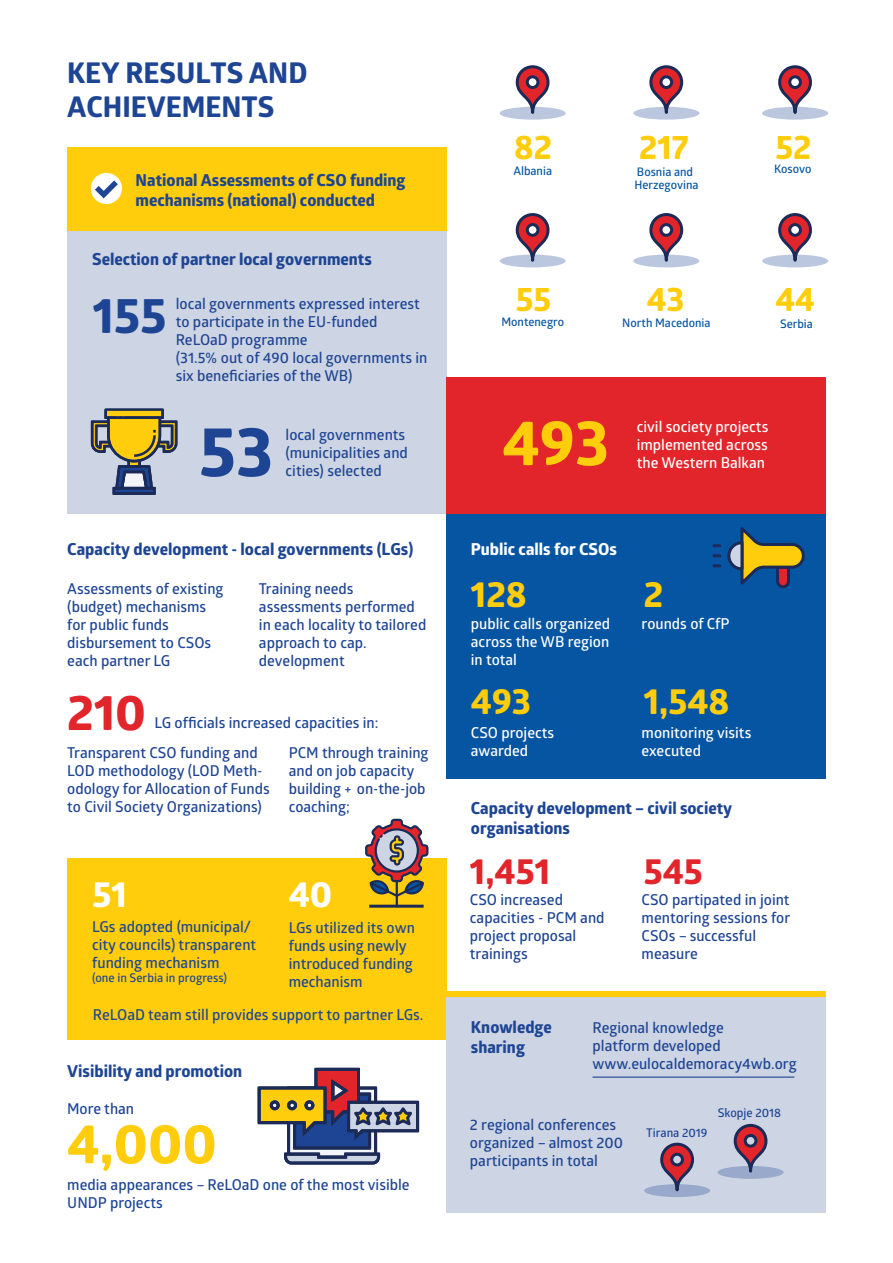
<style>
.page{position:relative;width:893px;height:1263px;background:#fff}
.page>*{position:absolute;margin:0;border:0;box-sizing:border-box;transform-origin:0 0}
.t1{font:700 69.75px "Globerx";color:#1e4593}
.t2{font:700 63.75px "Globerx";color:#ffcd0b}
.t3{font:700 55.2px "Globerx";color:#ffcd0b}
.t4{font:700 49.5px "Globerx";color:#1e4593}
.t5{font:700 49.5px "Globerx";color:#e1252b}
.t6{font:700 36px "Globerx";color:#ffcd0b}
.t7{font:700 36px "Globerx";color:#e1252b}
.t8{font:700 36px "Globerx";color:#fff}
.t9{font:700 33.6px "Globerx";color:#ffcd0b}
.t10{font:700 28.65px/34.3px "Globerx";color:#1e4593}
.t11{font:700 16.5px/19.8px "Globerx";color:#1e4593}
.t12{font:700 16.5px "Globerx";color:#fff}
.t13{font:15px/18px "Glober Semi Bold Free";color:#1e4593}
.t14{font:15px/18px "Glober Semi Bold Free";color:#fff}
.t15{font:12px "Glober Semi Bold Free";color:#1e4593}
.t16{font:11.7px/13.2px "Glober Semi Bold Free";color:#0655a2}
.s1{font-family:"Glober";font-weight:600}
</style>
<div class="page">
<div style="left:67px;top:147px;width:379px;height:84px;background:#ffcd0b"></div>
<div style="left:91px;top:173px;width:31px;height:31px;background:#fff;border-radius:50%"></div>
<svg style="left:95px;top:180px;width:23px;height:18px"></svg>
<div style="left:67px;top:858px;width:379px;height:181px;background:#ffcd0b"></div>
<div style="left:446px;top:513px;width:380px;height:266px;background:#0655a2"></div>
<div style="left:446px;top:991px;width:380px;height:221px;background:#cdd4e3"></div>
<div style="left:67px;top:231px;width:379px;height:282px;background:#cdd4e3"></div>
<div style="left:446px;top:991px;width:380px;height:5px;background:#ffcd0b"></div>
<hr style="left:592px;top:1076px;width:202px;height:2px;background:#1e4593">
<div style="left:644px;top:1184px;width:66px;height:13px;background:#98a9cb;border-radius:50%"></div>
<div style="left:717px;top:1166px;width:67px;height:13px;background:#98a9cb;border-radius:50%"></div>
<svg style="left:662px;top:1144px;width:30px;height:46px"></svg>
<div style="left:660px;top:1143px;width:34px;height:48px;border:3px solid #1b2a56;border-radius:15px"></div>
<div style="left:672px;top:1154px;width:10px;height:11px;background:#cdd4e3;border-radius:50%"></div>
<div style="left:670px;top:1153px;width:14px;height:13px;border:3px solid #1b2a56;border-radius:50%"></div>
<svg style="left:735px;top:1125px;width:31px;height:46px"></svg>
<div style="left:734px;top:1124px;width:33px;height:48px;border:3px solid #1b2a56;border-radius:15px"></div>
<div style="left:745px;top:1135px;width:11px;height:11px;background:#cdd4e3;border-radius:50%"></div>
<div style="left:744px;top:1134px;width:13px;height:14px;border:3px solid #1b2a56;border-radius:50%"></div>
<svg style="left:90px;top:408px;width:88px;height:87px"></svg>
<div style="left:446px;top:377px;width:380px;height:136px;background:#e1252b"></div>
<svg style="left:257px;top:1067px;width:163px;height:98px"></svg>
<svg style="left:365px;top:819px;width:63px;height:86px"></svg>
<hr style="left:369px;top:905px;width:55px;height:3px;background:#1b2a56">
<svg style="left:727px;top:527px;width:78px;height:62px"></svg>
<svg style="left:714px;top:544px;width:6px;height:3px"></svg>
<svg style="left:714px;top:554px;width:6px;height:3px"></svg>
<svg style="left:714px;top:564px;width:6px;height:3px"></svg>
<svg style="left:517px;top:69px;width:31px;height:39px"></svg>
<div style="left:526px;top:75px;width:13px;height:14px;border:3px solid #1b2a56;border-radius:50%"></div>
<div style="left:500px;top:107px;width:66px;height:13px;background:#bbc7de;border-radius:50%"></div>
<div style="left:516px;top:65px;width:33px;height:49px;border:3px solid #1b2a56;border-radius:15px"></div>
<svg style="left:651px;top:69px;width:31px;height:39px"></svg>
<div style="left:659px;top:75px;width:14px;height:14px;border:3px solid #1b2a56;border-radius:50%"></div>
<svg style="left:633px;top:107px;width:66px;height:13px"></svg>
<div style="left:649px;top:65px;width:34px;height:49px;border:3px solid #1b2a56;border-radius:15px"></div>
<svg style="left:780px;top:69px;width:30px;height:39px"></svg>
<div style="left:788px;top:75px;width:14px;height:14px;border:3px solid #1b2a56;border-radius:50%"></div>
<div style="left:762px;top:107px;width:66px;height:13px;background:#bbc7de;border-radius:50%"></div>
<div style="left:778px;top:65px;width:34px;height:49px;border:3px solid #1b2a56;border-radius:15px"></div>
<svg style="left:517px;top:216px;width:31px;height:40px"></svg>
<div style="left:526px;top:223px;width:13px;height:14px;border:3px solid #1b2a56;border-radius:50%"></div>
<div style="left:500px;top:255px;width:66px;height:12px;background:#bbc7de;border-radius:50%"></div>
<div style="left:516px;top:213px;width:33px;height:49px;border:3px solid #1b2a56;border-radius:15px"></div>
<svg style="left:651px;top:217px;width:31px;height:39px"></svg>
<div style="left:659px;top:223px;width:14px;height:14px;border:3px solid #1b2a56;border-radius:50%"></div>
<div style="left:633px;top:255px;width:66px;height:12px;background:#bbc7de;border-radius:50%"></div>
<div style="left:649px;top:213px;width:34px;height:49px;border:3px solid #1b2a56;border-radius:15px"></div>
<svg style="left:780px;top:217px;width:30px;height:39px"></svg>
<div style="left:788px;top:223px;width:14px;height:14px;border:3px solid #1b2a56;border-radius:50%"></div>
<div style="left:762px;top:255px;width:66px;height:12px;background:#bbc7de;border-radius:50%"></div>
<div style="left:778px;top:213px;width:34px;height:49px;border:3px solid #1b2a56;border-radius:15px"></div>
<h3 class="t10" style="left:67px;top:55px;width:242px">KEY RESULTS AND<br>ACHIEVEMENTS</h3>
<p class="t11" style="left:136px;top:170px;width:271px">National Assessments of CSO funding mechanisms (national) conducted</p>
<p class="t11" style="left:92px;top:249px;width:281px">Selection of partner local governments</p>
<h3 class="t4" style="left:93px;top:280px;width:75px">155</h3>
<p class="t13" style="left:176px;top:294px;width:253px">local governments expressed interest to participate in the EU-funded<br>ReLOaD programme<br>(31.5<span class="s1">%</span> out of 490 local governments in six beneficiaries of the WB)</p>
<h1 class="t1" style="left:199px;top:401px;width:75px">53</h1>
<p class="t13" style="left:286px;top:425px;width:124px">local governments (municipalities and</p>
<p class="t13" style="left:286px;top:461px;width:98px">cities) selected</p>
<p class="t11" style="left:67px;top:539px;width:348px">Capacity development - local governments (LGs)</p>
<p class="t13" style="left:67px;top:579px;width:158px">Assessments of existing (budget) mechanisms for public funds disbursement to CSOs each partner LG</p>
<p class="t13" style="left:259px;top:579px;width:169px">Training needs assessments performed in each locality to tailored approach to cap. development</p>
<h3 class="t5" style="left:67px;top:677px;width:80px">210</h3>
<p class="t13" style="left:67px;top:707px;width:313px;line-height:30.2px;text-indent:87px">LG officials increased capacities in<span class="s1">:<br></span>Transparent CSO funding and</p>
<p class="t13" style="left:67px;top:761px;width:204px">LOD methodology (LOD Meth&shy;odology for Allocation of Funds to Civil Society Organizations)</p>
<p class="t13" style="left:289px;top:743px;width:141px">PCM through training and on job capacity building <span class="s1">+</span> on-the-job coaching<span class="s1">;</span></p>
<h3 class="t8" style="left:92px;top:868px;width:36px">51</h3>
<h3 class="t8" style="left:289px;top:868px;width:45px">40</h3>
<p class="t13" style="left:92px;top:917px;width:166px">LGs adopted (municipal/ city councils) transparent funding mechanism</p>
<p class="t15" style="left:92px;top:969px;width:137px">(one in Serbia in progress)</p>
<p class="t13" style="left:289px;top:918px;width:128px">LGs utilized its own funds using newly introduced funding mechanism</p>
<p class="t13" style="left:93px;top:1005px;width:332px">ReLOaD team still provides support to partner LGs.</p>
<p class="t11" style="left:67px;top:1061px;width:176px">Visibility and promotion</p>
<p class="t13" style="left:67px;top:1099px;width:69px">More than</p>
<h3 class="t3" style="left:67px;top:1104px;width:151px">4,000</h3>
<p class="t13" style="left:67px;top:1175px;width:344px">media appearances <span class="s1">–</span> ReLOaD one of the most visible<br>UNDP projects</p>
<h3 class="t9" style="left:514px;top:123px;width:39px">82</h3>
<p class="t16" style="left:513px;top:163px;width:40px">Albania</p>
<h3 class="t9" style="left:639px;top:123px;width:51px">217</h3>
<p class="t16" style="left:634px;top:165px;width:66px">Bosnia and<br>Herzegovina</p>
<h3 class="t9" style="left:775px;top:123px;width:37px">52</h3>
<p class="t16" style="left:774px;top:162px;width:39px">Kosovo</p>
<h3 class="t9" style="left:516px;top:275px;width:37px">55</h3>
<p class="t16" style="left:501px;top:315px;width:64px">Montenegro</p>
<h3 class="t9" style="left:647px;top:275px;width:39px">43</h3>
<p class="t16" style="left:622px;top:316px;width:90px">North Macedonia</p>
<h3 class="t9" style="left:775px;top:275px;width:41px">44</h3>
<p class="t16" style="left:780px;top:317px;width:34px">Serbia</p>
<h2 class="t2" style="left:502px;top:396px;width:108px">493</h2>
<p class="t14" style="left:637px;top:417px;width:133px">civil society projects implemented across</p>
<p class="t14" style="left:637px;top:453px;width:130px">the Western Balkan</p>
<p class="t12" style="left:471px;top:537px;width:147px">Public calls for CSOs</p>
<h3 class="t6" style="left:471px;top:568px;width:57px">128</h3>
<p class="t14" style="left:471px;top:614px;width:141px;text-align:justify">public calls organized across the WB region in total</p>
<h3 class="t6" style="left:644px;top:568px;width:21px">2</h3>
<p class="t14" style="left:642px;top:614px;width:90px">rounds of CfP</p>
<h3 class="t6" style="left:471px;top:675px;width:62px">493</h3>
<h3 class="t6" style="left:644px;top:675px;width:87px">1,548</h3>
<p class="t14" style="left:471px;top:723px;width:85px">CSO projects awarded</p>
<p class="t14" style="left:642px;top:723px;width:111px">monitoring visits executed</p>
<p class="t11" style="left:471px;top:798px;width:263px">Capacity development – civil society organisations</p>
<h3 class="t7" style="left:470px;top:845px;width:82px">1,451</h3>
<p class="t13" style="left:470px;top:890px;width:136px">CSO increased capacities - PCM and project proposal trainings</p>
<h3 class="t7" style="left:644px;top:845px;width:61px">545</h3>
<p class="t13" style="left:642px;top:890px;width:150px">CSO partipated in joint mentoring sessions for<br>CSOs <span class="s1">–</span> successful measure</p>
<p class="t11" style="left:471px;top:1017px;width:83px">Knowledge sharing</p>
<p class="t13" style="left:592px;top:1018px;width:206px">Regional knowledge<br>platform developed www.eulocaldemoracy4wb.org</p>
<p class="t13" style="left:470px;top:1115px;width:155px">2 regional conferences organized <span class="s1">–</span> almost 200 participants in total</p>
<p class="t15" style="left:646px;top:1124px;width:63px">Tirana 2019</p>
<p class="t15" style="left:718px;top:1104px;width:65px">Skopje 2018</p>
</div>
